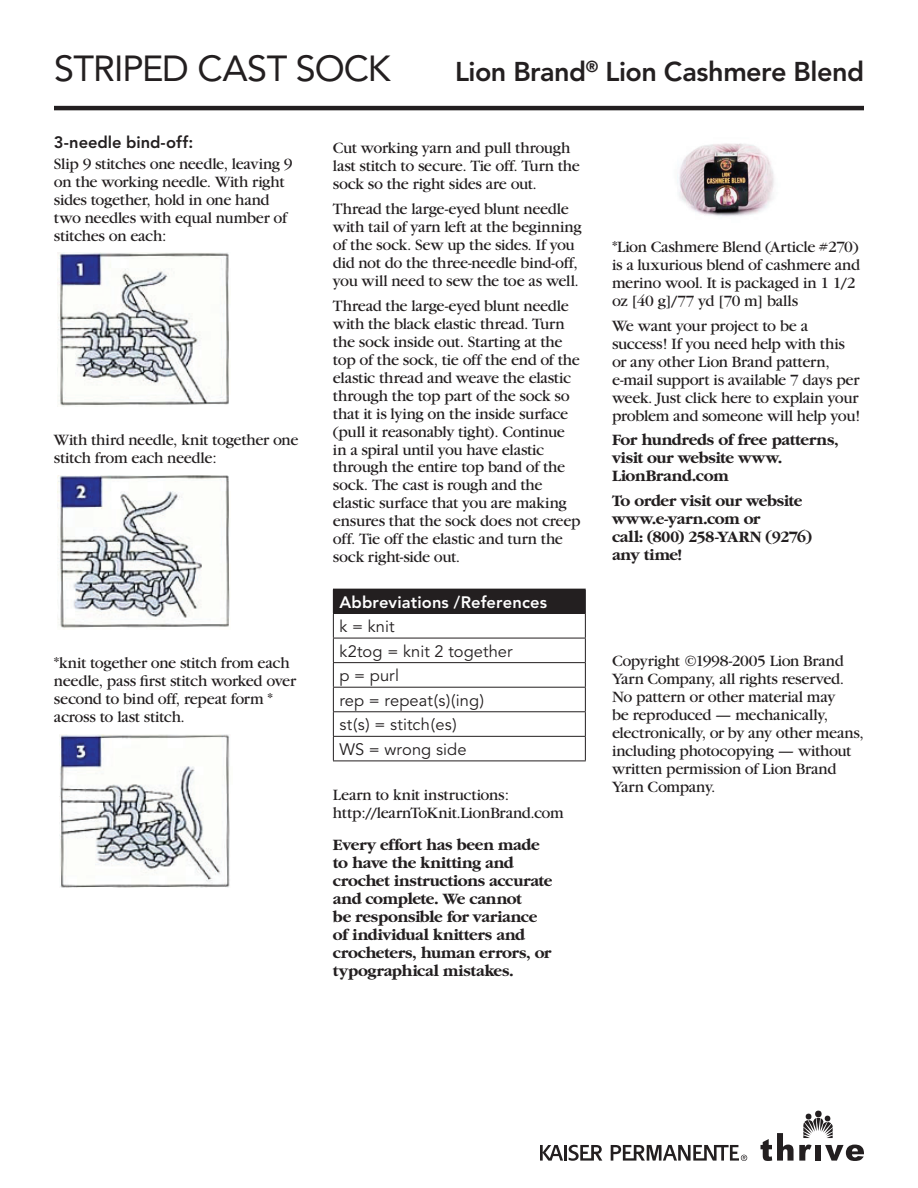
<style>
.page{position:relative;width:918px;height:1188px;background:#fff}
.page>*{position:absolute;margin:0;border:0;box-sizing:border-box;transform-origin:0 0}
.t1{font:36px "Avenir";letter-spacing:-.03em;color:#231f20}
.t2{font:800 27px "Avenir";letter-spacing:-.02em;color:#231f20}
.t3{font:16.5px/18px "Garamond";letter-spacing:-.02em;color:#231f20}
.t4{font:700 16.5px/18px "Garamond";letter-spacing:-.02em;color:#231f20}
.t5{font:16.5px/24.6px "Avenir";letter-spacing:.005em;color:#231f20}
.t6{font:800 16.5px "Avenir";letter-spacing:.01em;color:#fff}
.t7{font:800 16.5px "Avenir";letter-spacing:-.005em;color:#231f20}
</style>
<div class="page">
<div style="left:333px;top:589px;width:252px;height:25px;background:#231f20"></div>
<hr style="left:333px;top:589px;width:253px;height:1px;background:#231f20">
<hr style="left:333px;top:638px;width:253px;height:1px;background:#231f20">
<hr style="left:333px;top:662px;width:253px;height:1px;background:#231f20">
<hr style="left:333px;top:687px;width:253px;height:1px;background:#231f20">
<hr style="left:333px;top:711px;width:253px;height:1px;background:#231f20">
<hr style="left:333px;top:736px;width:253px;height:1px;background:#231f20">
<svg style="left:333px;top:614px;width:1px;height:147px"></svg>
<svg style="left:585px;top:590px;width:1px;height:171px"></svg>
<hr style="left:333px;top:761px;width:253px;height:1px;background:#231f20">
<hr style="left:54px;top:106px;width:810px;height:4px;background:#231f20">
<img style="left:677px;top:143px;width:97px;height:75px">
<img style="left:57px;top:253px;width:172px;height:154px">
<img style="left:57px;top:476px;width:173px;height:152px">
<img style="left:59px;top:735px;width:171px;height:152px">
<svg style="left:761px;top:1113px;width:103px;height:48px"></svg>
<div style="left:815px;top:1111px;width:7px;height:6px;background:#231f20;border-radius:50%"></div>
<hr style="left:564px;top:1145px;width:3px;height:16px;background:#231f20">
<svg style="left:540px;top:1145px;width:23px;height:16px"></svg>
<svg style="left:569px;top:1145px;width:33px;height:16px"></svg>
<svg style="left:611px;top:1145px;width:136px;height:16px"></svg>
<h1 class="t1" style="left:54px;top:54px;width:338px">STRIPED CAST SOCK</h1>
<h2 class="t2" style="left:455px;top:61px;width:410px">Lion Brand<sup>®</sup> Lion Cashmere Blend</h2>
<p class="t7" style="left:54px;top:135px;width:141px">3-needle bind-off:</p>
<p class="t3" style="left:54px;top:156px;width:240px">Slip 9 stitches one needle, leaving 9 on the working needle. With right sides together, hold in one hand two needles with equal number of stitches on each:</p>
<p class="t3" style="left:54px;top:433px;width:246px">With third needle, knit together one stitch from each needle:</p>
<p class="t3" style="left:54px;top:655px;width:244px">*knit together one stitch from each needle, pass first stitch worked over second to bind off, repeat form * across to last stitch.</p>
<p class="t3" style="left:333px;top:140px;width:248px">Cut working yarn and pull through last stitch to secure. Tie off. Turn the sock so the right sides are out.</p>
<p class="t3" style="left:333px;top:201px;width:250px">Thread the large-eyed blunt needle with tail of yarn left at the beginning of the sock. Sew up the sides. If you did not do the three-needle bind-off, you will need to sew the toe as well.</p>
<p class="t3" style="left:333px;top:298px;width:249px">Thread the large-eyed blunt needle with the black elastic thread. Turn the sock inside out. Starting at the top of the sock, tie off the end of the elastic thread and weave the elastic through the top part of the sock so that it is lying on the inside surface (pull it reasonably tight). Continue in a spiral until you have elastic through the entire top band of the sock. The cast is rough and the elastic surface that you are making ensures that the sock does not creep off. Tie off the elastic and turn the sock right-side out.</p>
<p class="t6" style="left:339px;top:595px;width:209px">Abbreviations /References</p>
<p class="t5" style="left:339px;top:616px;width:175px">k = knit<br>k2tog = knit 2 together p = purl<br>rep = repeat(s)(ing) st(s) = stitch(es)<br>WS = wrong side</p>
<p class="t3" style="left:333px;top:788px;width:232px">Learn to knit instructions: http://learnToKnit.LionBrand.com</p>
<p class="t4" style="left:333px;top:837px;width:221px">Every effort has been made to have the knitting and crochet instructions accurate and complete. We cannot<br>be responsible for variance of individual knitters and crocheters, human errors, or typographical mistakes.</p>
<p class="t3" style="left:612px;top:239px;width:250px">*Lion Cashmere Blend (Article #270) is a luxurious blend of cashmere and merino wool. It is packaged in 1 1/2 oz [40 g]/77 yd [70 m] balls</p>
<p class="t3" style="left:612px;top:318px;width:250px">We want your project to be a success! If you need help with this or any other Lion Brand pattern, e-mail support is available 7 days per week. Just click here to explain your problem and someone will help you!</p>
<p class="t4" style="left:612px;top:432px;width:228px">For hundreds of free patterns, visit our website www.<br>LionBrand.com</p>
<p class="t4" style="left:612px;top:493px;width:202px">To order visit our website www.e-yarn.com or<br>call: (800) 258-YARN (9276) any time!</p>
<p class="t3" style="left:612px;top:653px;width:253px">Copyright ©1998-2005 Lion Brand<br>Yarn Company, all rights reserved.<br>No pattern or other material may<br>be reproduced — mechanically, electronically, or by any other means, including photocopying — without written permission of Lion Brand<br>Yarn Company.</p>
</div>
